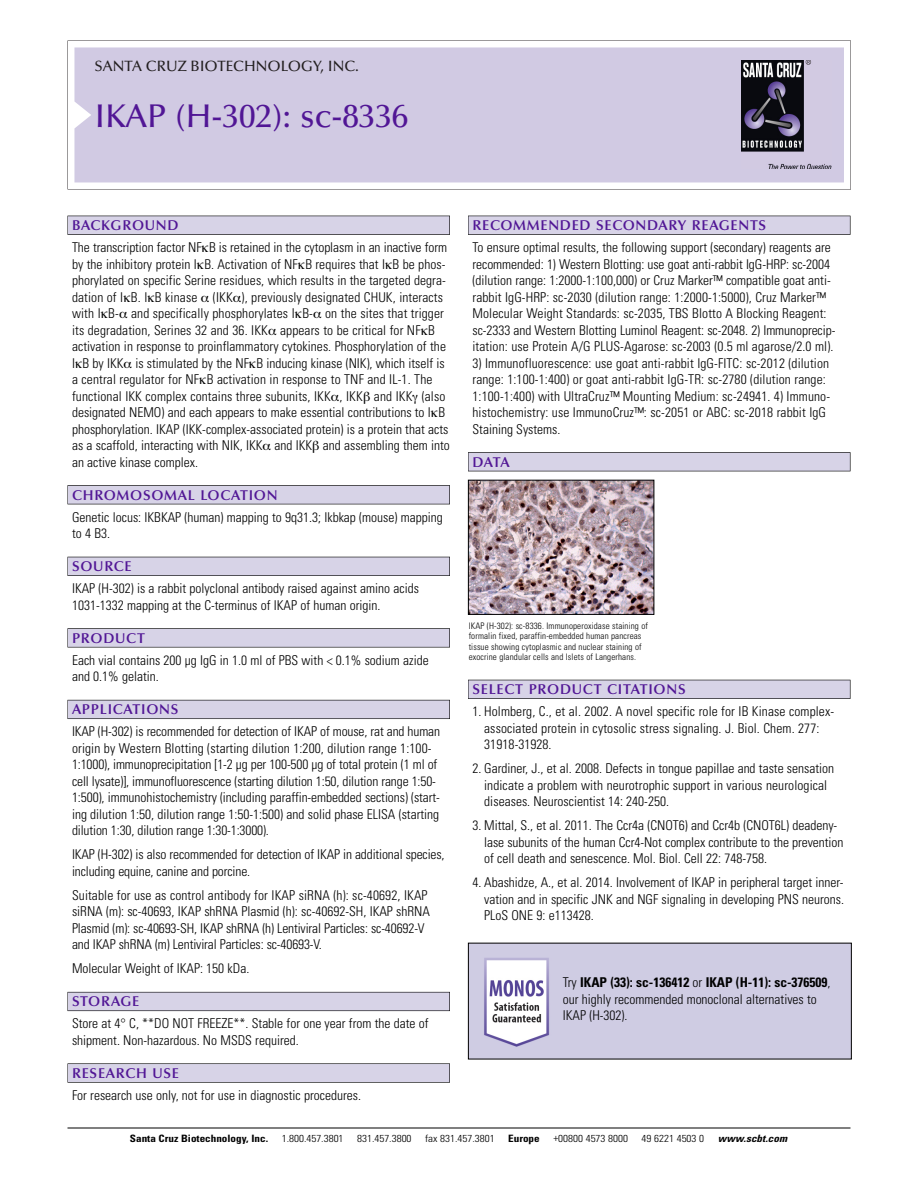
<style>
.page{position:relative;width:918px;height:1188px;background:#fff}
.page>*{position:absolute;margin:0;border:0;box-sizing:border-box;transform-origin:0 0}
.t1{font:500 33px "Optima";color:#511695}
.t2{font:500 15px "Optima";color:#231f20}
.t3{font:600 14.25px "Optima";letter-spacing:.05em;color:#511695}
.t4{font:300 condensed 13.5px/16.5px "Univers";color:#000}
.t5{font:300 condensed 10.2px "Univers";color:#000;scale:1.1 1}
.t6{font:700 condensed 10.2px "Univers";color:#000;scale:1.1 1}
.t7{font:italic 700 condensed 10.2px "Univers";letter-spacing:.005em;color:#000;scale:1.1 1}
.t8{font:300 condensed 9px/10.5px "Univers";letter-spacing:.015em;color:#000}
.s1{font-weight:700}
</style>
<div class="page">
<svg style="left:68px;top:40px;width:783px;height:149px"></svg>
<div style="left:74px;top:47px;width:770px;height:135px;background:#d1cae3"></div>
<img style="left:741px;top:60px;width:90px;height:108px">
<div style="left:68px;top:216px;width:382px;height:19px;background:#525155"></div>
<div style="left:68px;top:216px;width:381px;height:18px;background:#d7d3e7"></div>
<div style="left:68px;top:485px;width:382px;height:19px;background:#525155"></div>
<div style="left:68px;top:486px;width:381px;height:18px;background:#d7d3e7"></div>
<div style="left:68px;top:557px;width:382px;height:19px;background:#525158"></div>
<div style="left:68px;top:557px;width:381px;height:18px;background:#d7d3e7"></div>
<div style="left:68px;top:628px;width:382px;height:19px;background:#575759"></div>
<div style="left:68px;top:629px;width:381px;height:18px;background:#d7d3e7"></div>
<div style="left:68px;top:700px;width:382px;height:19px;background:#5b5a62"></div>
<div style="left:68px;top:700px;width:381px;height:18px;background:#d7d3e7"></div>
<div style="left:68px;top:992px;width:382px;height:19px;background:#66646e"></div>
<div style="left:68px;top:992px;width:381px;height:18px;background:#d7d3e7"></div>
<div style="left:68px;top:1063px;width:382px;height:20px;background:#616161"></div>
<div style="left:68px;top:1064px;width:381px;height:18px;background:#d7d3e7"></div>
<div style="left:468px;top:216px;width:382px;height:19px;background:#525155"></div>
<div style="left:468px;top:216px;width:382px;height:18px;background:#d7d3e7"></div>
<div style="left:468px;top:452px;width:382px;height:19px;background:#525155"></div>
<div style="left:468px;top:453px;width:382px;height:18px;background:#d7d3e7"></div>
<div style="left:468px;top:680px;width:382px;height:19px;background:#525158"></div>
<div style="left:468px;top:680px;width:382px;height:18px;background:#d7d3e7"></div>
<hr style="left:68px;top:1128px;width:782px;height:1px;background:#000">
<img style="left:470px;top:482px;width:182px;height:131px">
<div style="left:468px;top:480px;width:186px;height:135px;border:1px solid #000"></div>
<img style="left:470px;top:945px;width:380px;height:112px">
<p class="t2" style="left:94px;top:61px;width:266px">SANTA CRUZ BIOTECHNOLOGY, INC.</p>
<h1 class="t1" style="left:94px;top:103px;width:315px">IKAP (H-302): sc-8336</h1>
<p class="t3" style="left:72px;top:219px;width:108px">BACKGROUND</p>
<p class="t4" style="left:72px;top:240px;width:379px">The transcription factor NF B is retained in the cytoplasm in an inactive form by the inhibitory protein I B. Activation of NF B requires that I B be phos&shy;phorylated on specific Serine residues, which results in the targeted degra&shy;dation of I B. I B kinase (IKK ), previously designated CHUK, interacts with I B- and specifically phosphorylates I B- on the sites that trigger its degradation, Serines 32 and 36. IKK appears to be critical for NF B activation in response to proinflammatory cytokines. Phosphorylation of the I B by IKK is stimulated by the NF B inducing kinase (NIK), which itself is a central regulator for NF B activation in response to TNF and IL-1. The functional IKK complex contains three subunits, IKK , IKK and IKK (also designated NEMO) and each appears to make essential contributions to I B phosphorylation. IKAP (IKK-complex-associated protein) is a protein that acts as a scaffold, interacting with NIK, IKK and IKK and assembling them into an active kinase complex.</p>
<p class="t3" style="left:72px;top:489px;width:207px">CHROMOSOMAL LOCATION</p>
<p class="t4" style="left:72px;top:510px;width:372px">Genetic locus: IKBKAP (human) mapping to 9q31.3; Ikbkap (mouse) mapping to 4 B3.</p>
<p class="t3" style="left:72px;top:561px;width:61px">SOURCE</p>
<p class="t4" style="left:72px;top:581px;width:348px">IKAP (H-302) is a rabbit polyclonal antibody raised against amino acids<br>1031-1332 mapping at the C-terminus of IKAP of human origin.</p>
<p class="t3" style="left:72px;top:632px;width:74px">PRODUCT</p>
<p class="t4" style="left:72px;top:653px;width:358px">Each vial contains 200 µg IgG in 1.0 ml of PBS with &lt; 0.1% sodium azide and 0.1% gelatin.</p>
<p class="t3" style="left:72px;top:704px;width:108px">APPLICATIONS</p>
<p class="t4" style="left:72px;top:724px;width:370px">IKAP (H-302) is recommended for detection of IKAP of mouse, rat and human origin by Western Blotting (starting dilution 1:200, dilution range 1:100- 1:1000), immunoprecipitation [1-2 µg per 100-500 µg of total protein (1 ml of cell lysate)], immunofluorescence (starting dilution 1:50, dilution range 1:50- 1:500), immunohistochemistry (including paraffin-embedded sections) (start&shy;ing dilution 1:50, dilution range 1:50-1:500) and solid phase ELISA (starting dilution 1:30, dilution range 1:30-1:3000).</p>
<p class="t4" style="left:72px;top:847px;width:374px">IKAP (H-302) is also recommended for detection of IKAP in additional species, including equine, canine and porcine.</p>
<p class="t4" style="left:72px;top:888px;width:359px">Suitable for use as control antibody for IKAP siRNA (h): sc-40692, IKAP siRNA (m): sc-40693, IKAP shRNA Plasmid (h): sc-40692-SH, IKAP shRNA Plasmid (m): sc-40693-SH, IKAP shRNA (h) Lentiviral Particles: sc-40692-V and IKAP shRNA (m) Lentiviral Particles: sc-40693-V.</p>
<p class="t4" style="left:72px;top:961px;width:179px">Molecular Weight of IKAP: 150 kDa.</p>
<p class="t3" style="left:72px;top:996px;width:69px">STORAGE</p>
<p class="t4" style="left:72px;top:1016px;width:358px">Store at 4° C, **DO NOT FREEZE**. Stable for one year from the date of shipment. Non-hazardous. No MSDS required.</p>
<p class="t3" style="left:72px;top:1067px;width:109px">RESEARCH USE</p>
<p class="t4" style="left:72px;top:1088px;width:290px">For research use only, not for use in diagnostic procedures.</p>
<p class="t3" style="left:473px;top:219px;width:295px">RECOMMENDED SECONDARY REAGENTS</p>
<p class="t4" style="left:473px;top:240px;width:364px">To ensure optimal results, the following support (secondary) reagents are recommended: 1) Western Blotting: use goat anti-rabbit IgG-HRP: sc-2004 (dilution range: 1:2000-1:100,000) or Cruz Marker™ compatible goat anti&shy;rabbit IgG-HRP: sc-2030 (dilution range: 1:2000-1:5000), Cruz Marker™ Molecular Weight Standards: sc-2035, TBS Blotto A Blocking Reagent: sc-2333 and Western Blotting Luminol Reagent: sc-2048. 2) Immunoprecip&shy;itation: use Protein A/G PLUS-Agarose: sc-2003 (0.5 ml agarose/2.0 ml).</p>
<p class="t4" style="left:473px;top:356px;width:359px">3) Immunofluorescence: use goat anti-rabbit IgG-FITC: sc-2012 (dilution range: 1:100-1:400) or goat anti-rabbit IgG-TR: sc-2780 (dilution range:<br>1:100-1:400) with UltraCruz™ Mounting Medium: sc-24941. 4) Immuno&shy;histochemistry: use ImmunoCruz™: sc-2051 or ABC: sc-2018 rabbit IgG Staining Systems.</p>
<p class="t3" style="left:473px;top:456px;width:39px">DATA</p>
<p class="t8" style="left:469px;top:621px;width:181px">IKAP (H-302): sc-8336. Immunoperoxidase staining of formalin fixed, paraffin-embedded human pancreas tissue showing cytoplasmic and nuclear staining of exocrine glandular cells and Islets of Langerhans.</p>
<p class="t3" style="left:473px;top:684px;width:215px">SELECT PRODUCT CITATIONS</p>
<p class="t4" style="left:484px;top:704px;width:351px;text-indent:-12px">1. Holmberg, C., et al. 2002. A novel specific role for IB Kinase complex&shy;associated protein in cytosolic stress signaling. J. Biol. Chem. 277:<br>31918-31928.</p>
<p class="t4" style="left:484px;top:761px;width:351px;text-indent:-12px">2. Gardiner, J., et al. 2008. Defects in tongue papillae and taste sensation indicate a problem with neurotrophic support in various neurological diseases. Neuroscientist 14: 240-250.</p>
<p class="t4" style="left:484px;top:818px;width:361px;text-indent:-12px">3. Mittal, S., et al. 2011. The Ccr4a (CNOT6) and Ccr4b (CNOT6L) deadeny&shy;lase subunits of the human Ccr4-Not complex contribute to the prevention of cell death and senescence. Mol. Biol. Cell 22: 748-758.</p>
<p class="t4" style="left:484px;top:875px;width:361px;text-align:justify;text-indent:-12px">4. Abashidze, A., et al. 2014. Involvement of IKAP in peripheral target inner&shy;vation and in specific JNK and NGF signaling in developing PNS neurons.<br>PLoS ONE 9: e113428.</p>
<p class="t4" style="left:563px;top:975px;width:269px">Try <span class="s1">IKAP (33): sc-136412</span> or <span class="s1">IKAP (H-11): sc-376509</span>, our highly recommended monoclonal alternatives to<br>IKAP (H-302).</p>
<p class="t6" style="left:130px;top:1135px;width:127px">Santa Cruz Biotechnology, Inc.</p>
<p class="t5" style="left:282px;top:1135px;width:58px">1.800.457.3801</p>
<p class="t5" style="left:357px;top:1135px;width:51px">831.457.3800</p>
<p class="t5" style="left:425px;top:1135px;width:65px">fax 831.457.3801</p>
<p class="t6" style="left:508px;top:1135px;width:30px">Europe</p>
<p class="t5" style="left:553px;top:1135px;width:69px">+00800 4573 8000</p>
<p class="t5" style="left:642px;top:1135px;width:58px">49 6221 4503 0</p>
<p class="t7" style="left:718px;top:1135px;width:64px">www.scbt.com</p>
</div>
